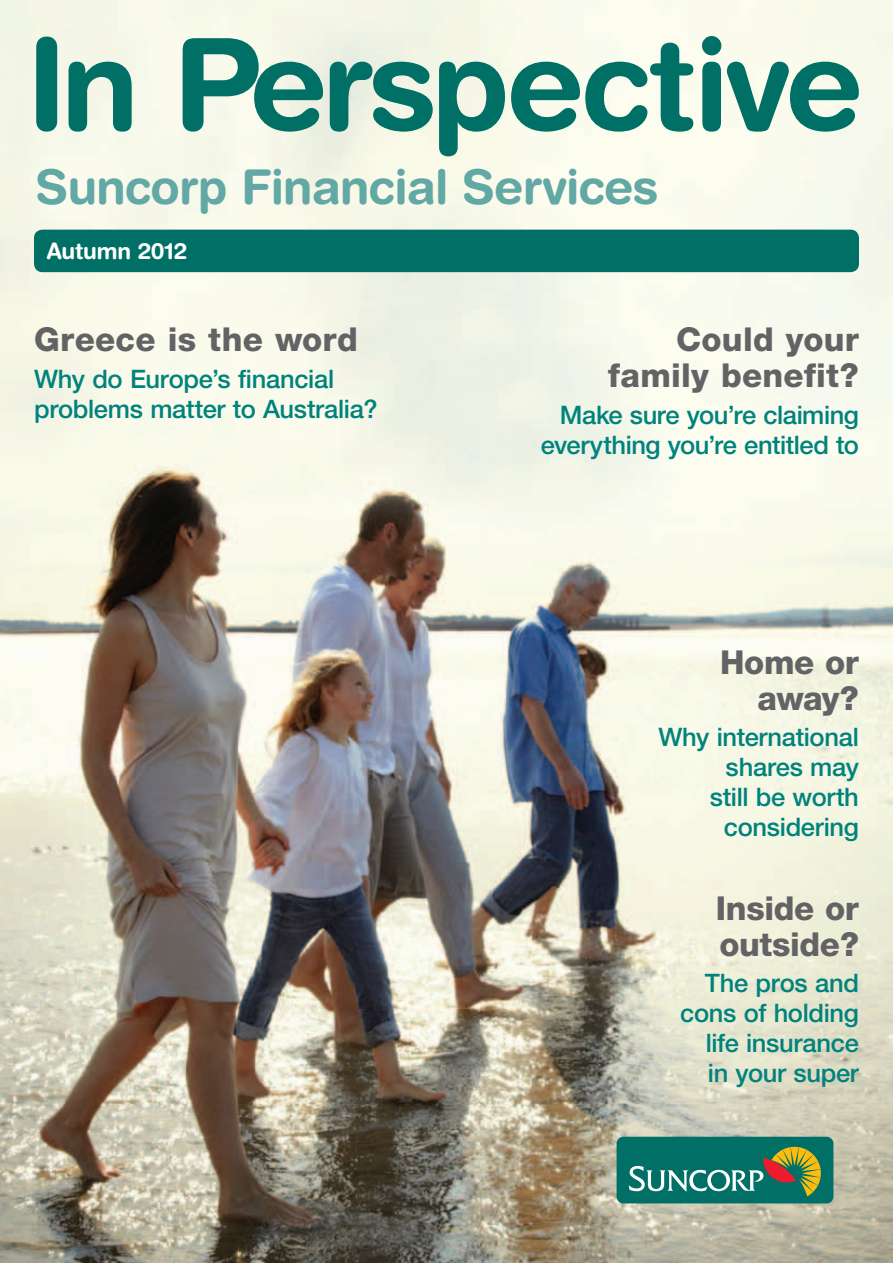
<style>
.page{position:relative;width:893px;height:1263px;background:#fff}
.page>*{position:absolute;margin:0;border:0;box-sizing:border-box;transform-origin:0 0}
.t1{font:700 127.5px "Helvetica Rounded";letter-spacing:-.035em;color:#006f65}
.t2{font:700 48px "Helvetica Rounded";letter-spacing:-.015em;color:#62a8a5}
.t3{font:800 33px/36px "Helvetica Neue";letter-spacing:.005em;color:#636366;text-align:right}
.t4{font:800 33px/36px "Helvetica Neue";letter-spacing:-.015em;color:#636366;text-align:right}
.t5{font:500 25.5px/30px "Helvetica Neue";letter-spacing:-.015em;color:#00837c;text-align:right}
.t6{font:700 22.5px "Helvetica Rounded";letter-spacing:-.005em;color:#fff}
</style>
<div class="page">
<img style="left:0;top:0;width:893px;height:1263px">
<div style="left:617px;top:1137px;width:216px;height:66px;background:#006f65;border-radius:7px"></div>
<svg style="left:629px;top:1147px;width:192px;height:49px"></svg>
<div style="left:34px;top:230px;width:825px;height:42px;background:#006f65;border-radius:9px"></div>
<h1 class="t1" style="left:27px;top:7px;width:838px">In Perspective</h1>
<h2 class="t2" style="left:36px;top:158px;width:624px">Suncorp Financial Services</h2>
<p class="t6" style="left:47px;top:237px;width:142px">Autumn 2012</p>
<p class="t3" style="left:34px;top:322px;width:326px">Greece is the word</p>
<p class="t5" style="left:34px;top:363px;width:345px;text-align:left">Why do Europe’s financial problems matter to Australia?</p>
<p class="t3" style="left:608px;top:322px;width:252px">Could your family benefit?</p>
<p class="t5" style="left:541px;top:399px;width:320px">Make sure you’re claiming everything you’re entitled to</p>
<p class="t4" style="left:720px;top:644px;width:140px">Home or away?</p>
<p class="t5" style="left:658px;top:722px;width:202px">Why international shares may<br>still be worth considering</p>
<p class="t3" style="left:716px;top:890px;width:145px;text-align:left">Inside or outside?</p>
<p class="t5" style="left:680px;top:968px;width:180px">The pros and cons of holding life insurance in your super</p>
</div>
